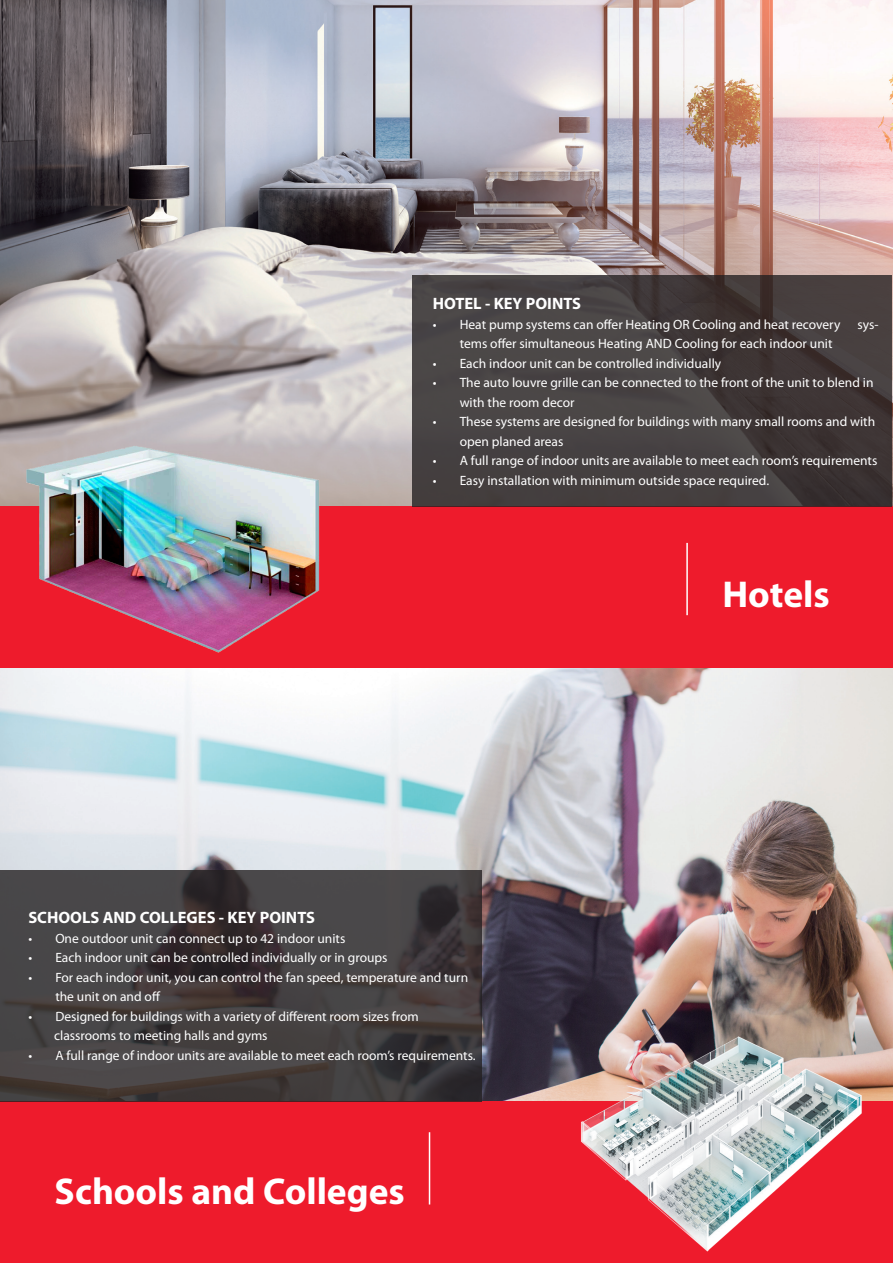
<style>
.page{position:relative;width:893px;height:1263px;background:#fff}
.page>*{position:absolute;margin:0;border:0;box-sizing:border-box;transform-origin:0 0}
.t1{font:700 37.5px "Myriad Pro";color:#fff}
.t2{font:700 16.5px "Myriad Pro";color:#fff}
.t3{font:13.5px/19.5px "Myriad Pro";color:#fff}
</style>
<div class="page">
<img style="left:0;top:668px;width:893px;height:433px">
<div style="left:0;top:1101px;width:893px;height:162px;background:#ee1b2c"></div>
<hr style="left:429px;top:1132px;width:1px;height:72px;background:#fff">
<svg style="left:0;top:870px;width:481px;height:231px;fill:#474445"></svg>
<img style="left:0;top:0;width:893px;height:506px">
<div style="left:0;top:506px;width:893px;height:162px;background:#ee1b2c"></div>
<hr style="left:686px;top:543px;width:2px;height:72px;background:#fff">
<svg style="left:413px;top:275px;width:479px;height:231px;fill:#464041"></svg>
<img style="left:15px;top:423px;width:314px;height:230px">
<img style="left:573px;top:1033px;width:295px;height:219px">
<p class="t2" style="left:433px;top:294px;width:150px">HOTEL - KEY POINTS</p>
<p class="t3" style="left:433px;top:314px;width:409px">• Heat pump systems can offer Heating OR Cooling and heat recovery</p>
<p class="t3" style="left:858px;top:314px;width:23px">sys-</p>
<p class="t3" style="left:460px;top:334px;width:374px">tems offer simultaneous Heating AND Cooling for each indoor unit</p>
<p class="t3" style="left:433px;top:353px;width:290px">• Each indoor unit can be controlled individually</p>
<p class="t3" style="left:460px;top:373px;width:415px;text-indent:-27px">• The auto louvre grille can be connected to the front of the unit to blend in with the room decor</p>
<p class="t3" style="left:460px;top:412px;width:417px;text-indent:-27px">• These systems are designed for buildings with many small rooms and with open planed areas</p>
<p class="t3" style="left:433px;top:451px;width:446px">• A full range of indoor units are available to meet each room’s requirements</p>
<p class="t3" style="left:433px;top:470px;width:338px">• Easy installation with minimum outside space required.</p>
<p class="t2" style="left:28px;top:909px;width:288px">SCHOOLS AND COLLEGES - KEY POINTS</p>
<p class="t3" style="left:28px;top:928px;width:319px">• One outdoor unit can connect up to 42 indoor units</p>
<p class="t3" style="left:28px;top:948px;width:361px">• Each indoor unit can be controlled individually or in groups</p>
<p class="t3" style="left:55px;top:967px;width:414px;text-indent:-27px">• For each indoor unit, you can control the fan speed, temperature and turn the unit on and off</p>
<p class="t3" style="left:28px;top:1006px;width:392px">• Designed for buildings with a variety of different room sizes from</p>
<p class="t3" style="left:54px;top:1026px;width:215px">classrooms to meeting halls and gyms</p>
<p class="t3" style="left:28px;top:1045px;width:449px">• A full range of indoor units are available to meet each room’s requirements.</p>
<p class="t1" style="left:55px;top:1171px;width:352px">Schools and Colleges</p>
<p class="t1" style="left:722px;top:573px;width:109px">Hotels</p>
</div>
